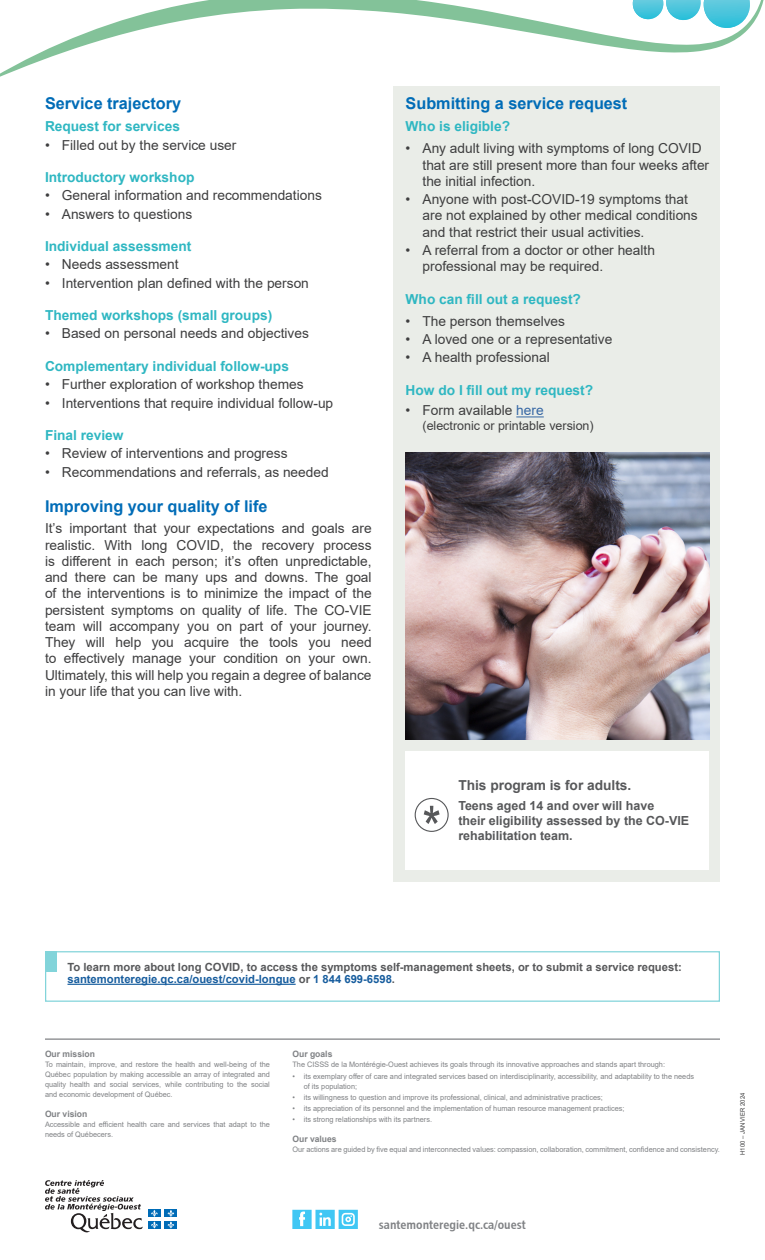
<style>
.page{position:relative;width:765px;height:1260px;background:#fff}
.page>*{position:absolute;margin:0;border:0;box-sizing:border-box;transform-origin:0 0}
.Sous-titre{font:700 16.25px "Arial";color:#006cb7}
.Texte{font:13.75px/16.2px "Arial";color:#3e3e3f}
.Sous_sous-titre{font:700 13.75px "Arial";color:#2fb7c2}
.Texte_encadré{font:700 13.75px "Arial";color:#57585a}
.Texte_encadré-2{font:700 12.5px/15px "Arial";color:#57585a}
.t1{font:12.5px "Arial";color:#3e3e3f}
.Site_web_-_C4{font:12.5px "Chaloult Cond Demi Gras Normal";color:#808285}
.Références{font:700 11.25px/12.5px "Arial";color:#57585a}
.Mission_-_titre{font:700 8.75px "Arial";color:#808285}
.Mission_-_texte{font:7.5px/10px "Arial";color:#808285}
.t2{font:6.25px "Arial";letter-spacing:.025em;color:#3e3e3f;scale:.95 1}
.s1{color:#3667a4}
.s2{color:#175d9e}
</style>
<div class="page">
<svg style="left:0;top:0;width:764px;height:77px"></svg>
<div style="left:393px;top:86px;width:327px;height:796px;background:#eaede8"></div>
<div style="left:405px;top:751px;width:304px;height:118px;background:#fff"></div>
<svg style="left:516px;top:416px;width:28px;height:1px"></svg>
<div style="left:45px;top:951px;width:675px;height:51px;border:1px solid #82d4da"></div>
<div style="left:45px;top:951px;width:12px;height:21px;background:#82d4da"></div>
<hr style="left:68px;top:984px;width:228px;height:1px;background:#175d9e">
<img style="left:405px;top:453px;width:304px;height:286px">
<div style="left:415px;top:798px;width:34px;height:34px;border:1px solid #57585a;border-radius:50%"></div>
<svg style="left:424px;top:806px;width:16px;height:18px"></svg>
<hr style="left:45px;top:1039px;width:675px;height:1px;background:#808285">
<svg style="left:45px;top:1181px;width:98px;height:52px"></svg>
<div style="left:148px;top:1209px;width:13px;height:8px;background:#006cb7"></div>
<div style="left:165px;top:1209px;width:12px;height:8px;background:#006cb7"></div>
<div style="left:148px;top:1221px;width:13px;height:8px;background:#006cb7"></div>
<svg style="left:151px;top:1210px;width:7px;height:19px"></svg>
<div style="left:165px;top:1221px;width:12px;height:8px;background:#006cb7"></div>
<svg style="left:168px;top:1210px;width:6px;height:19px"></svg>
<svg style="left:292px;top:1210px;width:66px;height:19px"></svg>
<p class="Sous-titre" style="left:45px;top:92px;width:138px">Service trajectory</p>
<p class="Sous_sous-titre" style="left:45px;top:117px;width:136px">Request for services</p>
<p class="Texte" style="left:45px;top:137px;width:193px">• Filled out by the service user</p>
<p class="Sous_sous-titre" style="left:45px;top:168px;width:151px">Introductory workshop</p>
<p class="Texte" style="left:45px;top:187px;width:278px">• General information and recommendations</p>
<p class="Texte" style="left:45px;top:206px;width:149px">• Answers to questions</p>
<p class="Sous_sous-titre" style="left:45px;top:237px;width:148px">Individual assessment</p>
<p class="Texte" style="left:45px;top:256px;width:135px">• Needs assessment</p>
<p class="Texte" style="left:45px;top:275px;width:265px">• Intervention plan defined with the person</p>
<p class="Sous_sous-titre" style="left:45px;top:306px;width:229px">Themed workshops (small groups)</p>
<p class="Texte" style="left:45px;top:325px;width:266px">• Based on personal needs and objectives</p>
<p class="Sous_sous-titre" style="left:45px;top:356px;width:246px">Complementary individual follow-ups</p>
<p class="Texte" style="left:45px;top:376px;width:260px">• Further exploration of workshop themes</p>
<p class="Texte" style="left:45px;top:394px;width:290px">• Interventions that require individual follow-up</p>
<p class="Sous_sous-titre" style="left:45px;top:425px;width:80px">Final review</p>
<p class="Texte" style="left:45px;top:445px;width:244px">• Review of interventions and progress</p>
<p class="Texte" style="left:45px;top:464px;width:285px">• Recommendations and referrals, as needed</p>
<p class="Sous-titre" style="left:45px;top:494px;width:224px">Improving your quality of life</p>
<p class="Texte" style="left:45px;top:520px;width:328px;text-align:justify">It’s important that your expectations and goals are realistic. With long COVID, the recovery process is different in each person; it’s often unpredictable, and there can be many ups and downs. The goal of the interventions is to minimize the impact of the persistent symptoms on quality of life. The CO-VIE team will accompany you on part of your journey.<br>They will help you acquire the tools you need to effectively manage your condition on your own.<br>Ultimately, this will help you regain a degree of balance in your life that you can live with.</p>
<p class="Sous-titre" style="left:406px;top:92px;width:223px">Submitting a service request</p>
<p class="Sous_sous-titre" style="left:406px;top:117px;width:106px">Who is eligible?</p>
<p class="Texte" style="left:423px;top:140px;width:288px;text-indent:-17px">• Any adult living with symptoms of long COVID that are still present more than four weeks after the initial infection.</p>
<p class="Texte" style="left:423px;top:191px;width:277px;text-indent:-17px">• Anyone with post-COVID-19 symptoms that are not explained by other medical conditions and that restrict their usual activities.</p>
<p class="Texte" style="left:423px;top:242px;width:234px;text-indent:-17px">• A referral from a doctor or other health professional may be required.</p>
<p class="Sous_sous-titre" style="left:406px;top:289px;width:177px">Who can fill out a request?</p>
<p class="Texte" style="left:406px;top:313px;width:161px">• The person themselves</p>
<p class="Texte" style="left:406px;top:331px;width:208px">• A loved one or a representative</p>
<p class="Texte" style="left:406px;top:349px;width:146px">• A health professional</p>
<p class="Sous_sous-titre" style="left:406px;top:380px;width:189px">How do I fill out my request?</p>
<p class="Texte" style="left:406px;top:402px;width:140px">• Form available <span class="s1">here</span></p>
<p class="t1" style="left:423px;top:417px;width:173px">(electronic or printable version)</p>
<p class="Texte_encadré" style="left:458px;top:775px;width:175px">This program is for adults.</p>
<p class="Texte_encadré-2" style="left:458px;top:799px;width:232px">Teens aged 14 and over will have<br>their eligibility assessed by the CO-VIE rehabilitation team.</p>
<p class="Références" style="left:68px;top:961px;width:616px">To learn more about long COVID, to access the symptoms self-management sheets, or to submit a service request: <span class="s2">santemonteregie.qc.ca/ouest/covid-longue</span> or <span class="s2">1 844 699-6598</span>.</p>
<p class="Mission_-_titre" style="left:45px;top:1048px;width:51px">Our mission</p>
<p class="Mission_-_texte" style="left:45px;top:1060px;width:226px;text-align:justify">To maintain, improve, and restore the health and well-being of the Québec population by making accessible an array of integrated and quality health and social services, while contributing to the social and economic development of Québec.</p>
<p class="Mission_-_titre" style="left:45px;top:1108px;width:44px">Our vision</p>
<p class="Mission_-_texte" style="left:45px;top:1120px;width:226px">Accessible and efficient health care and services that adapt to the needs of Québecers.</p>
<p class="Mission_-_titre" style="left:292px;top:1048px;width:41px">Our goals</p>
<p class="Mission_-_texte" style="left:292px;top:1060px;width:374px">The CISSS de la Montérégie-Ouest achieves its goals through its innovative approaches and stands apart through:</p>
<p class="Mission_-_texte" style="left:304px;top:1071px;width:392px;text-indent:-11px">• its exemplary offer of care and integrated services based on interdisciplinarity, accessibility, and adaptability to the needs of its population;</p>
<p class="Mission_-_texte" style="left:292px;top:1092px;width:312px">• its willingness to question and improve its professional, clinical, and administrative practices;</p>
<p class="Mission_-_texte" style="left:292px;top:1103px;width:334px">• its appreciation of its personnel and the implementation of human resource management practices;</p>
<p class="Mission_-_texte" style="left:292px;top:1115px;width:141px">• its strong relationships with its partners.</p>
<p class="Mission_-_titre" style="left:292px;top:1133px;width:46px">Our values</p>
<p class="Mission_-_texte" style="left:292px;top:1145px;width:429px">Our actions are guided by five equal and interconnected values: compassion, collaboration, commitment, confidence and consistency.</p>
<p class="t2" style="left:738px;top:1155px;width:67px;rotate:-90deg">H100 – JANVIER 2024</p>
<p class="Site_web_-_C4" style="left:379px;top:1217px;width:148px">santemonteregie.qc.ca/ouest</p>
</div>
